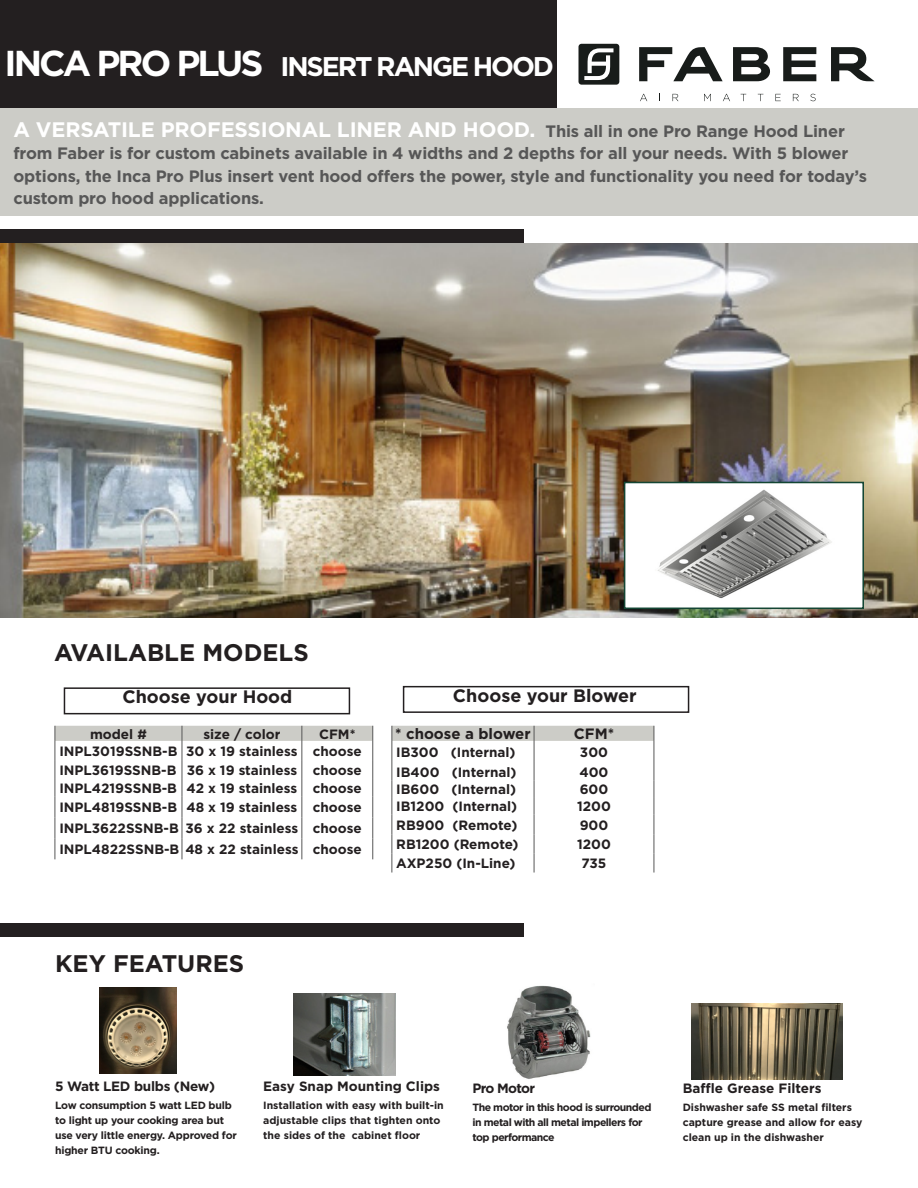
<style>
.page{position:relative;width:918px;height:1188px;background:#fff}
.page>*{position:absolute;margin:0;border:0;box-sizing:border-box;transform-origin:0 0}
.t1{font:700 27px "Gotham";letter-spacing:-.08em;color:#fff}
.t2{font:700 24px "Gotham";color:#231f20}
.t3{font:700 21px "Gotham";letter-spacing:-.01em;color:#fff}
.t4{font:700 18px "Gotham";color:#231f20}
.t5{font:700 16.5px/22.5px "Gotham";letter-spacing:-.01em;color:#575757}
.t6{font:700 15px "Gotham";color:#231f20}
.t7{font:700 13.5px "Gotham";color:#231f20}
.t8{font:700 13.5px "Gotham";letter-spacing:-.02em;color:#231f20}
.t9{font:700 13.5px "Gotham";letter-spacing:-.05em;color:#231f20}
.t10{font:700 10.5px/15px "Gotham";color:#231f20}
.t11{font:700 10.5px/15px "Gotham";letter-spacing:-.02em;color:#231f20}
.t12{font:700 10.5px/15px "Gotham";letter-spacing:-.05em;color:#231f20}
.s1{font-size:36px}
.s2{font-size:16.5px;color:#575757}
</style>
<div class="page">
<div style="left:0;top:230px;width:524px;height:13px;background:#231f20"></div>
<div style="left:0;top:108px;width:918px;height:108px;background:#ccccc7"></div>
<div style="left:0;top:923px;width:524px;height:14px;background:#231f20"></div>
<div style="left:0;top:0;width:557px;height:108px;background:#231f20"></div>
<svg style="left:733px;top:47px;width:37px;height:34px"></svg>
<svg style="left:783px;top:47px;width:33px;height:34px"></svg>
<svg style="left:831px;top:47px;width:43px;height:34px"></svg>
<svg style="left:639px;top:47px;width:84px;height:34px"></svg>
<svg style="left:640px;top:94px;width:7px;height:7px"></svg>
<svg style="left:673px;top:94px;width:5px;height:7px"></svg>
<svg style="left:704px;top:94px;width:7px;height:7px"></svg>
<svg style="left:723px;top:94px;width:7px;height:7px"></svg>
<svg style="left:775px;top:94px;width:6px;height:7px"></svg>
<svg style="left:793px;top:94px;width:6px;height:7px"></svg>
<svg style="left:810px;top:94px;width:6px;height:7px"></svg>
<svg style="left:579px;top:44px;width:40px;height:41px"></svg>
<img style="left:0;top:243px;width:918px;height:375px">
<svg style="left:55px;top:726px;width:318px;height:133px"></svg>
<svg style="left:392px;top:726px;width:263px;height:147px"></svg>
<img style="left:627px;top:485px;width:234px;height:121px">
<div style="left:624px;top:482px;width:240px;height:127px;border:2px solid #144634"></div>
<img style="left:100px;top:987px;width:76px;height:87px">
<img style="left:294px;top:994px;width:101px;height:81px">
<img style="left:507px;top:985px;width:84px;height:94px">
<img style="left:692px;top:1004px;width:150px;height:76px">
<div style="left:64px;top:687px;width:286px;height:27px;border:2px solid #231f20"></div>
<div style="left:403px;top:686px;width:286px;height:27px;border:2px solid #231f20"></div>
<p class="t1" style="left:4px;top:48px;width:551px"><span class="s1">INCA PRO PLUS</span> INSERT RANGE HOOD</p>
<p class="t3" style="left:14px;top:115px;width:833px">A VERSATILE PROFESSIONAL LINER AND HOOD. <span class="s2">This all in one Pro Range Hood Liner</span></p>
<p class="t5" style="left:14px;top:142px;width:855px">from Faber is for custom cabinets available in 4 widths and 2 depths for all your needs. With 5 blower options, the Inca Pro Plus insert vent hood offers the power, style and functionality you need for today’s custom pro hood applications.</p>
<p class="t2" style="left:54px;top:636px;width:256px">AVAILABLE MODELS</p>
<p class="t4" style="left:122px;top:685px;width:171px">Choose your Hood</p>
<p class="t4" style="left:453px;top:684px;width:185px">Choose your Blower</p>
<p class="t7" style="left:90px;top:725px;width:58px">model #</p>
<p class="t7" style="left:203px;top:725px;width:78px">size / color</p>
<p class="t7" style="left:319px;top:725px;width:38px">CFM*</p>
<p class="t7" style="left:59px;top:742px;width:120px">INPL3019SSNB-B</p>
<p class="t7" style="left:186px;top:742px;width:113px">30 x 19 stainless</p>
<p class="t7" style="left:313px;top:742px;width:51px">choose</p>
<p class="t7" style="left:59px;top:761px;width:119px">INPL3619SSNB-B</p>
<p class="t7" style="left:187px;top:761px;width:112px">36 x 19 stainless</p>
<p class="t7" style="left:313px;top:761px;width:51px">choose</p>
<p class="t7" style="left:59px;top:780px;width:119px">INPL4219SSNB-B</p>
<p class="t7" style="left:186px;top:780px;width:112px">42 x 19 stainless</p>
<p class="t7" style="left:313px;top:780px;width:51px">choose</p>
<p class="t7" style="left:59px;top:799px;width:119px">INPL4819SSNB-B</p>
<p class="t7" style="left:186px;top:799px;width:112px">48 x 19 stainless</p>
<p class="t7" style="left:313px;top:799px;width:51px">choose</p>
<p class="t7" style="left:59px;top:820px;width:121px">INPL3622SSNB-B</p>
<p class="t7" style="left:186px;top:820px;width:114px">36 x 22 stainless</p>
<p class="t7" style="left:313px;top:820px;width:51px">choose</p>
<p class="t7" style="left:59px;top:841px;width:241px">INPL4822SSNB-B 48 x 22 stainless</p>
<p class="t7" style="left:313px;top:841px;width:51px">choose</p>
<p class="t2" style="left:55px;top:948px;width:191px">KEY FEATURES</p>
<p class="t6" style="left:395px;top:724px;width:137px">* choose a blower</p>
<p class="t6" style="left:574px;top:724px;width:42px">CFM*</p>
<p class="t7" style="left:396px;top:743px;width:121px">IB300 (Internal)</p>
<p class="t7" style="left:580px;top:743px;width:30px">300</p>
<p class="t7" style="left:396px;top:763px;width:122px">IB400 (Internal)</p>
<p class="t7" style="left:579px;top:763px;width:31px">400</p>
<p class="t7" style="left:396px;top:781px;width:121px">IB600 (Internal)</p>
<p class="t7" style="left:580px;top:781px;width:30px">600</p>
<p class="t7" style="left:396px;top:797px;width:122px">IB1200 (Internal)</p>
<p class="t7" style="left:577px;top:797px;width:35px">1200</p>
<p class="t7" style="left:396px;top:816px;width:123px">RB900 (Remote)</p>
<p class="t7" style="left:580px;top:816px;width:30px">900</p>
<p class="t7" style="left:396px;top:836px;width:124px">RB1200 (Remote)</p>
<p class="t7" style="left:577px;top:836px;width:35px">1200</p>
<p class="t7" style="left:396px;top:855px;width:121px">AXP250 (In-Line)</p>
<p class="t7" style="left:582px;top:855px;width:26px">735</p>
<p class="t8" style="left:55px;top:1077px;width:162px">5 Watt LED bulbs (New)</p>
<p class="t11" style="left:55px;top:1098px;width:183px">Low consumption 5 watt LED bulb to light up your cooking area but use very little energy. Approved for higher BTU cooking.</p>
<p class="t7" style="left:263px;top:1077px;width:178px">Easy Snap Mounting Clips</p>
<p class="t10" style="left:263px;top:1098px;width:182px">Installation with easy with built-in adjustable clips that tighten onto the sides of the cabinet floor</p>
<p class="t9" style="left:472px;top:1079px;width:64px">Pro Motor</p>
<p class="t12" style="left:472px;top:1100px;width:180px">The motor in this hood is surrounded in metal with all metal impellers for top performance</p>
<p class="t7" style="left:683px;top:1079px;width:140px">Baffle Grease Filters</p>
<p class="t10" style="left:683px;top:1100px;width:181px">Dishwasher safe SS metal filters capture grease and allow for easy clean up in the dishwasher</p>
</div>
